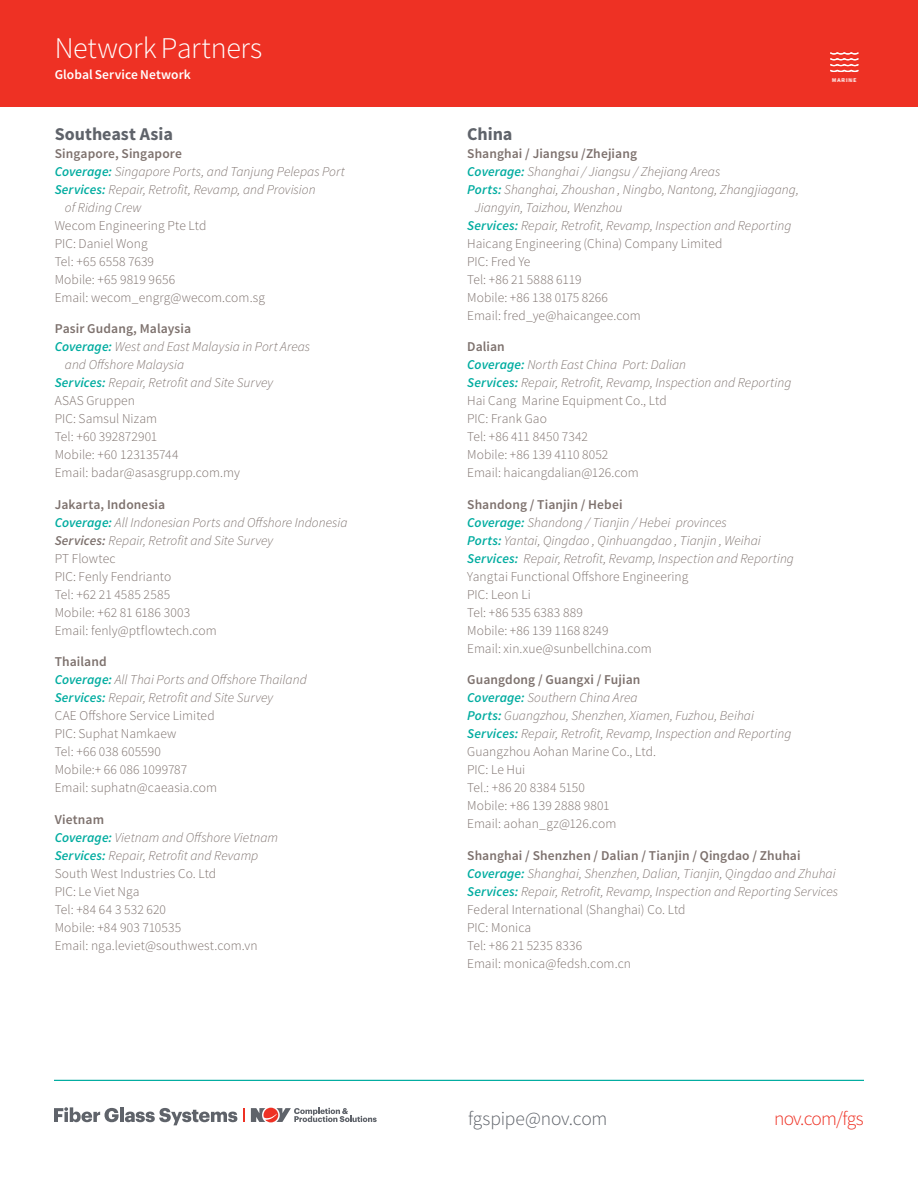
<style>
.page{position:relative;width:918px;height:1188px;background:#fff}
.page>*{position:absolute;margin:0;border:0;box-sizing:border-box;transform-origin:0 0}
.Header_Product_Name{font:300 30px "Source Sans Pro";letter-spacing:-.01em;color:#fff}
.Footer_info__Source{font:300 19.5px "Source Sans Pro";letter-spacing:-.01em;color:#5f636a}
.Footer_info__Source-2{font:300 19.5px "Source Sans Pro";letter-spacing:-.035em;color:#ee3124}
.Secondary_Sub_Head{font:700 18px "Source Sans Pro";color:#5f636a}
.Body_Text_Light{font:italic 300 13.5px/18px "Source Sans Pro";letter-spacing:.005em;color:#7d716d}
.Body_Text_Light-2{font:300 13.5px/18px "Source Sans Pro";letter-spacing:.005em;color:#7d716d}
.Body_Text_Light-3{font:600 13.5px "Source Sans Pro";letter-spacing:.005em;color:#7d716d}
.Header_Subhead{font:600 13.5px "Source Sans Pro";letter-spacing:.005em;color:#fff}
.t1{font:5.7px "Source Sans Pro";letter-spacing:.2em;color:#fff}
.s1{font-weight:600;color:#00aca0}
.s2{font-weight:600}
.s3{font-weight:600;font-style:italic;color:#00aca0}
.s4{font-style:italic}
.s5{font-weight:600;font-style:italic}
.s6{font-weight:600;font-style:normal}
.s7{font-style:normal}
</style>
<div class="page">
<hr style="left:54px;top:1080px;width:810px;height:1px;background:#00aca0">
<svg style="left:251px;top:1108px;width:126px;height:14px"></svg>
<svg style="left:243px;top:1108px;width:2px;height:14px"></svg>
<svg style="left:54px;top:1107px;width:65px;height:15px"></svg>
<hr style="left:120px;top:1107px;width:4px;height:15px;background:#5f636a">
<svg style="left:125px;top:1108px;width:112px;height:17px"></svg>
<div style="left:0;top:0;width:918px;height:106px;background:#ee3124"></div>
<svg style="left:830px;top:52px;width:29px;height:20px"></svg>
<p class="Header_Product_Name" style="left:55px;top:30px;width:209px">Network Partners</p>
<p class="Header_Subhead" style="left:55px;top:66px;width:138px">Global Service Network</p>
<p class="Secondary_Sub_Head" style="left:55px;top:122px;width:120px">Southeast Asia</p>
<p class="Body_Text_Light-3" style="left:55px;top:144px;width:129px">Singapore, Singapore</p>
<p class="Body_Text_Light" style="left:55px;top:162px;width:292px"><span class="s1">Coverage:</span> Singapore Ports, and Tanjung Pelepas Port</p>
<p class="Body_Text_Light" style="left:55px;top:180px;width:262px"><span class="s1">Services:</span> Repair, Retrofit, Revamp, and Provision</p>
<p class="Body_Text_Light" style="left:65px;top:198px;width:78px">of Riding Crew</p>
<p class="Body_Text_Light-2" style="left:55px;top:216px;width:153px">Wecom Engineering Pte Ltd</p>
<p class="Body_Text_Light-2" style="left:55px;top:234px;width:94px">PIC: Daniel Wong</p>
<p class="Body_Text_Light-2" style="left:55px;top:252px;width:101px">Tel: +65 6558 7639</p>
<p class="Body_Text_Light-2" style="left:55px;top:270px;width:122px">Mobile: +65 9819 9656</p>
<p class="Body_Text_Light-2" style="left:55px;top:288px;width:212px">Email: wecom_engrg@wecom.com.sg</p>
<p class="Body_Text_Light-3" style="left:55px;top:320px;width:138px">Pasir Gudang, Malaysia</p>
<p class="Body_Text_Light" style="left:55px;top:338px;width:257px"><span class="s1">Coverage:</span> West and East Malaysia in Port Areas</p>
<p class="Body_Text_Light" style="left:65px;top:356px;width:121px">and Offshore Malaysia</p>
<p class="Body_Text_Light" style="left:55px;top:374px;width:220px"><span class="s1">Services:</span> Repair, Retrofit and Site Survey</p>
<p class="Body_Text_Light-2" style="left:55px;top:392px;width:82px">ASAS Gruppen</p>
<p class="Body_Text_Light-2" style="left:55px;top:410px;width:104px">PIC: Samsul Nizam</p>
<p class="Body_Text_Light-2" style="left:55px;top:428px;width:104px">Tel: +60 392872901</p>
<p class="Body_Text_Light-2" style="left:55px;top:446px;width:125px">Mobile: +60 123135744</p>
<p class="Body_Text_Light-2" style="left:55px;top:464px;width:187px">Email: badar@asasgrupp.com.my</p>
<p class="Body_Text_Light-2" style="left:55px;top:495px;width:294px"><span class="s2">Jakarta, Indonesia<br></span><span class="s3">Coverage:</span> <span class="s4">All Indonesian Ports and Offshore Indonesia<br></span><span class="s5">Services:</span> <span class="s4">Repair, Retrofit and Site Survey<br></span>PT Flowtec<br>PIC: Fenly Fendrianto<br>Tel: +62 21 4585 2585<br>Mobile: +62 81 6186 3003<br>Email: fenly@ptflowtech.com</p>
<p class="Body_Text_Light-2" style="left:55px;top:653px;width:254px"><span class="s2">Thailand<br></span><span class="s3">Coverage:</span> <span class="s4">All Thai Ports and Offshore Thailand<br></span><span class="s3">Services:</span> <span class="s4">Repair, Retrofit and Site Survey<br></span>CAE Offshore Service Limited<br>PIC: Suphat Namkaew<br>Tel: +66 038 605590<br>Mobile:+ 66 086 1099787<br>Email: suphatn@caeasia.com</p>
<p class="Body_Text_Light-2" style="left:55px;top:810px;width:225px"><span class="s2">Vietnam<br></span><span class="s3">Coverage:</span> <span class="s4">Vietnam and Offshore Vietnam<br></span><span class="s3">Services:</span> <span class="s4">Repair, Retrofit and Revamp<br></span>South West Industries Co. Ltd<br>PIC: Le Viet Nga<br>Tel: +84 64 3 532 620<br>Mobile: +84 903 710535<br>Email: nga.leviet@southwest.com.vn</p>
<p class="t1" style="left:832px;top:77px;width:26px">MARINE</p>
<p class="t1" style="left:833px;top:77px;width:26px">MARINE</p>
<p class="Secondary_Sub_Head" style="left:467px;top:122px;width:47px">China</p>
<p class="Body_Text_Light-3" style="left:467px;top:144px;width:171px">Shanghai / Jiangsu /Zhejiang</p>
<p class="Body_Text_Light" style="left:467px;top:162px;width:255px"><span class="s1">Coverage:</span> Shanghai / Jiangsu / Zhejiang Areas</p>
<p class="Body_Text_Light" style="left:467px;top:180px;width:333px"><span class="s1">Ports:</span> Shanghai, Zhoushan , Ningbo, Nantong, Zhangjiagang,</p>
<p class="Body_Text_Light" style="left:475px;top:198px;width:149px">Jiangyin, Taizhou, Wenzhou</p>
<p class="Body_Text_Light" style="left:467px;top:216px;width:326px"><span class="s1">Services:</span> Repair, Retrofit, Revamp, Inspection and Reporting</p>
<p class="Body_Text_Light-2" style="left:467px;top:234px;width:257px">Haicang Engineering (China) Company Limited</p>
<p class="Body_Text_Light-2" style="left:467px;top:252px;width:65px">PIC: Fred Ye</p>
<p class="Body_Text_Light-2" style="left:467px;top:270px;width:116px">Tel: +86 21 5888 6119</p>
<p class="Body_Text_Light-2" style="left:467px;top:288px;width:142px">Mobile: +86 138 0175 8266</p>
<p class="Body_Text_Light-2" style="left:467px;top:306px;width:175px">Email: fred_ye@haicangee.com</p>
<p class="Body_Text_Light-2" style="left:467px;top:338px;width:326px"><span class="s2">Dalian<br></span><span class="s3">Coverage:</span> <span class="s4">North East China Port: Dalian<br></span><span class="s3">Services:</span> <span class="s4">Repair, Retrofit, Revamp, Inspection and Reporting<br></span>Hai Cang Marine Equipment Co., Ltd<br>PIC: Frank Gao<br>Tel: +86 411 8450 7342<br>Mobile: +86 139 4110 8052<br>Email: haicangdalian@126.com</p>
<p class="Body_Text_Light" style="left:467px;top:495px;width:328px"><span class="s6">Shandong / Tianjin / Hebei<br></span><span class="s1">Coverage:</span> Shandong / Tianjin / Hebei provinces<br><span class="s1">Ports:</span> Yantai, Qingdao , Qinhuangdao , Tianjin , Weihai <span class="s1">Services:</span> Repair, Retrofit, Revamp, Inspection and Reporting <span class="s7">Yangtai Functional Offshore Engineering<br>PIC: Leon Li<br>Tel: +86 535 6383 889<br>Mobile: +86 139 1168 8249<br>Email: xin.xue@sunbellchina.com</span></p>
<p class="Body_Text_Light" style="left:467px;top:671px;width:326px"><span class="s6">Guangdong / Guangxi / Fujian<br></span><span class="s1">Coverage:</span> Southern China Area<br><span class="s1">Ports:</span> Guangzhou, Shenzhen, Xiamen, Fuzhou, Beihai<br><span class="s1">Services:</span> Repair, Retrofit, Revamp, Inspection and Reporting<br><span class="s7">Guangzhou Aohan Marine Co., Ltd.<br>PIC: Le Hui<br>Tel.: +86 20 8384 5150<br>Mobile: +86 139 2888 9801<br>Email: aohan_gz@126.com</span></p>
<p class="Body_Text_Light" style="left:467px;top:846px;width:372px"><span class="s6">Shanghai / Shenzhen / Dalian / Tianjin / Qingdao / Zhuhai </span><span class="s1">Coverage:</span> Shanghai, Shenzhen, Dalian, Tianjin, Qingdao and Zhuhai <span class="s1">Services:</span> Repair, Retrofit, Revamp, Inspection and Reporting Services <span class="s7">Federal International (Shanghai) Co. Ltd<br>PIC: Monica<br>Tel: +86 21 5235 8336<br>Email: monica@fedsh.com.cn</span></p>
<p class="Footer_info__Source" style="left:468px;top:1107px;width:141px">fgspipe@nov.com</p>
<p class="Footer_info__Source-2" style="left:774px;top:1107px;width:91px">nov.com/fgs</p>
</div>
